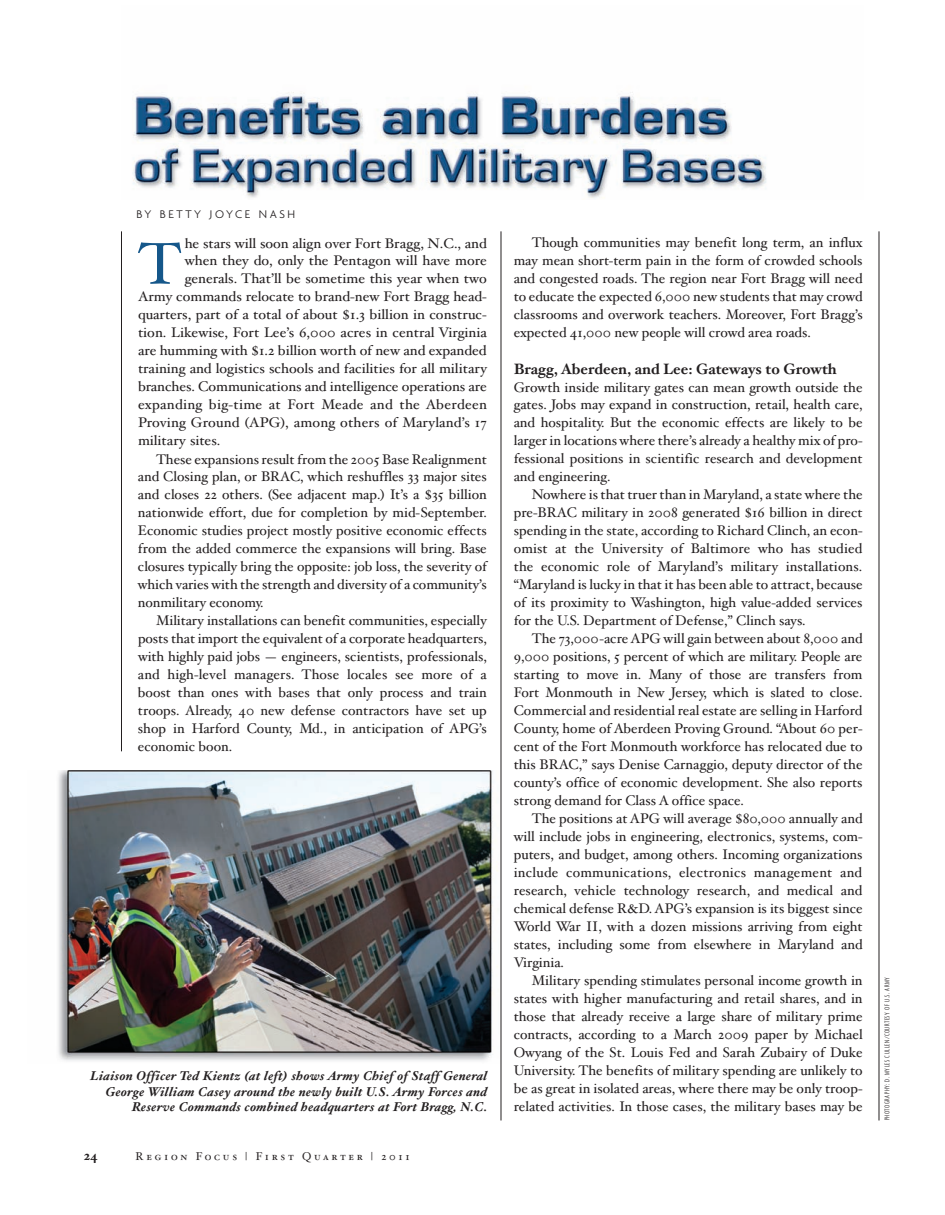
<style>
.page{position:relative;width:945px;height:1215px;background:#fff}
.page>*{position:absolute;margin:0;border:0;box-sizing:border-box;transform-origin:0 0}
.t1{font:58.95px "Hoefler Text";color:#15578a}
.t2{font:700 15px "Hoefler Text";color:#231f20}
.t3{font:13.95px/18px "Hoefler Text";color:#231f20;text-align:justify}
.t4{font:13.95px "Hoefler Text";letter-spacing:.02em;color:#231f20}
.t5{font:700 13.5px "Hoefler Text";color:#231f20}
.t6{font:italic 700 12.75px/15.8px "Hoefler Text";letter-spacing:.02em;color:#231f20;text-align:right}
.t7{font:300 12px "Agenda";letter-spacing:.215em;color:#231f20}
.t8{font:11.25px "Hoefler Text Roman Small Caps";letter-spacing:.24em;color:#231f20}
.t9{font:300 extra-condensed 7.5px "Agenda";letter-spacing:.075em;color:#231f20}
</style>
<div class="page">
<hr style="left:121px;top:231px;width:1px;height:520px;background:#231f20">
<hr style="left:879px;top:231px;width:1px;height:890px;background:#231f20">
<img style="left:58px;top:770px;width:443px;height:294px">
<img style="left:133px;top:92px;width:633px;height:107px">
<hr style="left:501px;top:231px;width:1px;height:890px;background:#231f20">
<p class="t7" style="left:136px;top:206px;width:160px">BY BETTY JOYCE NASH</p>
<h1 class="t1" style="left:138px;top:229px;width:45px">T</h1>
<p class="t3" style="left:185px;top:234px;width:304px">he stars will soon align over Fort Bragg, N.C., and</p>
<p class="t3" style="left:185px;top:252px;width:304px">when they do, only the Pentagon will have more</p>
<p class="t3" style="left:185px;top:270px;width:304px">generals. That’ll be sometime this year when two</p>
<p class="t3" style="left:138px;top:288px;width:350px">Army commands relocate to brand-new Fort Bragg head-</p>
<p class="t3" style="left:138px;top:306px;width:350px">quarters, part of a total of about $1.3 billion in construc-</p>
<p class="t3" style="left:138px;top:324px;width:350px">tion. Likewise, Fort Lee’s 6,000 acres in central Virginia</p>
<p class="t3" style="left:138px;top:342px;width:350px">are humming with $1.2 billion worth of new and expanded</p>
<p class="t3" style="left:138px;top:360px;width:350px">training and logistics schools and facilities for all military</p>
<p class="t3" style="left:138px;top:378px;width:350px">branches. Communications and intelligence operations are</p>
<p class="t4" style="left:138px;top:396px;width:350px">expanding big-time at Fort Meade and the Aberdeen</p>
<p class="t3" style="left:138px;top:414px;width:350px">Proving Ground (APG), among others of Maryland’s 17</p>
<p class="t3" style="left:138px;top:432px;width:84px">military sites.</p>
<p class="t3" style="left:156px;top:450px;width:332px">These expansions result from the 2005 Base Realignment</p>
<p class="t3" style="left:138px;top:468px;width:350px">and Closing plan, or BRAC, which reshuffles 33 major sites</p>
<p class="t3" style="left:138px;top:486px;width:350px">and closes 22 others. (See adjacent map.) It’s a $35 billion</p>
<p class="t3" style="left:138px;top:504px;width:350px">nationwide effort, due for completion by mid-September.</p>
<p class="t3" style="left:138px;top:522px;width:350px">Economic studies project mostly positive economic effects</p>
<p class="t3" style="left:138px;top:540px;width:350px">from the added commerce the expansions will bring. Base</p>
<p class="t3" style="left:138px;top:558px;width:350px">closures typically bring the opposite: job loss, the severity of</p>
<p class="t3" style="left:138px;top:576px;width:350px">which varies with the strength and diversity of a community’s</p>
<p class="t3" style="left:138px;top:594px;width:127px">nonmilitary economy.</p>
<p class="t3" style="left:156px;top:612px;width:332px">Military installations can benefit communities, especially</p>
<p class="t3" style="left:138px;top:630px;width:350px">posts that import the equivalent of a corporate headquarters,</p>
<p class="t3" style="left:138px;top:648px;width:350px">with highly paid jobs — engineers, scientists, professionals,</p>
<p class="t3" style="left:138px;top:666px;width:350px">and high-level managers. Those locales see more of a</p>
<p class="t3" style="left:138px;top:684px;width:350px">boost than ones with bases that only process and train</p>
<p class="t3" style="left:138px;top:702px;width:350px">troops. Already, 40 new defense contractors have set up</p>
<p class="t3" style="left:138px;top:720px;width:350px">shop in Harford County, Md., in anticipation of APG’s</p>
<p class="t3" style="left:138px;top:738px;width:96px">economic boon.</p>
<p class="t6" style="left:90px;top:1068px;width:399px">Liaison Officer Ted Kientz (at left) shows Army Chief of Staff General<br>George William Casey around the newly built U.S. Army Forces and<br>Reserve Commands combined headquarters at Fort Bragg, N.C.</p>
<p class="t5" style="left:84px;top:1147px;width:16px">24</p>
<p class="t8" style="left:136px;top:1149px;width:276px">Region Focus | First Quarter | 2011</p>
<p class="t3" style="left:514px;top:234px;width:350px;text-indent:18px">Though communities may benefit long term, an influx may mean short-term pain in the form of crowded schools and congested roads. The region near Fort Bragg will need to educate the expected 6,000 new students that may crowd classrooms and overwork teachers. Moreover, Fort Bragg’s expected 41,000 new people will crowd area roads.</p>
<p class="t2" style="left:514px;top:360px;width:325px">Bragg, Aberdeen, and Lee: Gateways to Growth</p>
<p class="t3" style="left:514px;top:378px;width:350px">Growth inside military gates can mean growth outside the gates. Jobs may expand in construction, retail, health care, and hospitality. But the economic effects are likely to be larger in locations where there’s already a healthy mix of pro&shy;fessional positions in scientific research and development and engineering.</p>
<p class="t3" style="left:514px;top:486px;width:350px;text-indent:18px">Nowhere is that truer than in Maryland, a state where the pre-BRAC military in 2008 generated $16 billion in direct spending in the state, according to Richard Clinch, an econ&shy;omist at the University of Baltimore who has studied the economic role of Maryland’s military installations. “Maryland is lucky in that it has been able to attract, because of its proximity to Washington, high value-added services for the U.S. Department of Defense,” Clinch says.</p>
<p class="t3" style="left:514px;top:630px;width:350px;text-indent:18px">The 73,000-acre APG will gain between about 8,000 and 9,000 positions, 5 percent of which are military. People are starting to move in. Many of those are transfers from Fort Monmouth in New Jersey, which is slated to close.<br>Commercial and residential real estate are selling in Harford County, home of Aberdeen Proving Ground. “About 60 per&shy;cent of the Fort Monmouth workforce has relocated due to this BRAC,” says Denise Carnaggio, deputy director of the county’s office of economic development. She also reports strong demand for Class A office space.</p>
<p class="t3" style="left:514px;top:810px;width:350px;text-indent:18px">The positions at APG will average $80,000 annually and will include jobs in engineering, electronics, systems, com&shy;puters, and budget, among others. Incoming organizations include communications, electronics management and research, vehicle technology research, and medical and chemical defense R&amp;D. APG’s expansion is its biggest since World War II, with a dozen missions arriving from eight states, including some from elsewhere in Maryland and Virginia.</p>
<p class="t3" style="left:514px;top:972px;width:350px;text-indent:18px">Military spending stimulates personal income growth in states with higher manufacturing and retail shares, and in those that already receive a large share of military prime contracts, according to a March 2009 paper by Michael Owyang of the St. Louis Fed and Sarah Zubairy of Duke University. The benefits of military spending are unlikely to be as great in isolated areas, where there may be only troop&shy;related activities. In those cases, the military bases may be</p>
<p class="t9" style="left:883px;top:1120px;width:145px;rotate:-90deg">PHOTOGRAPHY: D. MYLES CULLEN/COURTESY OF U.S. ARMY</p>
</div>
